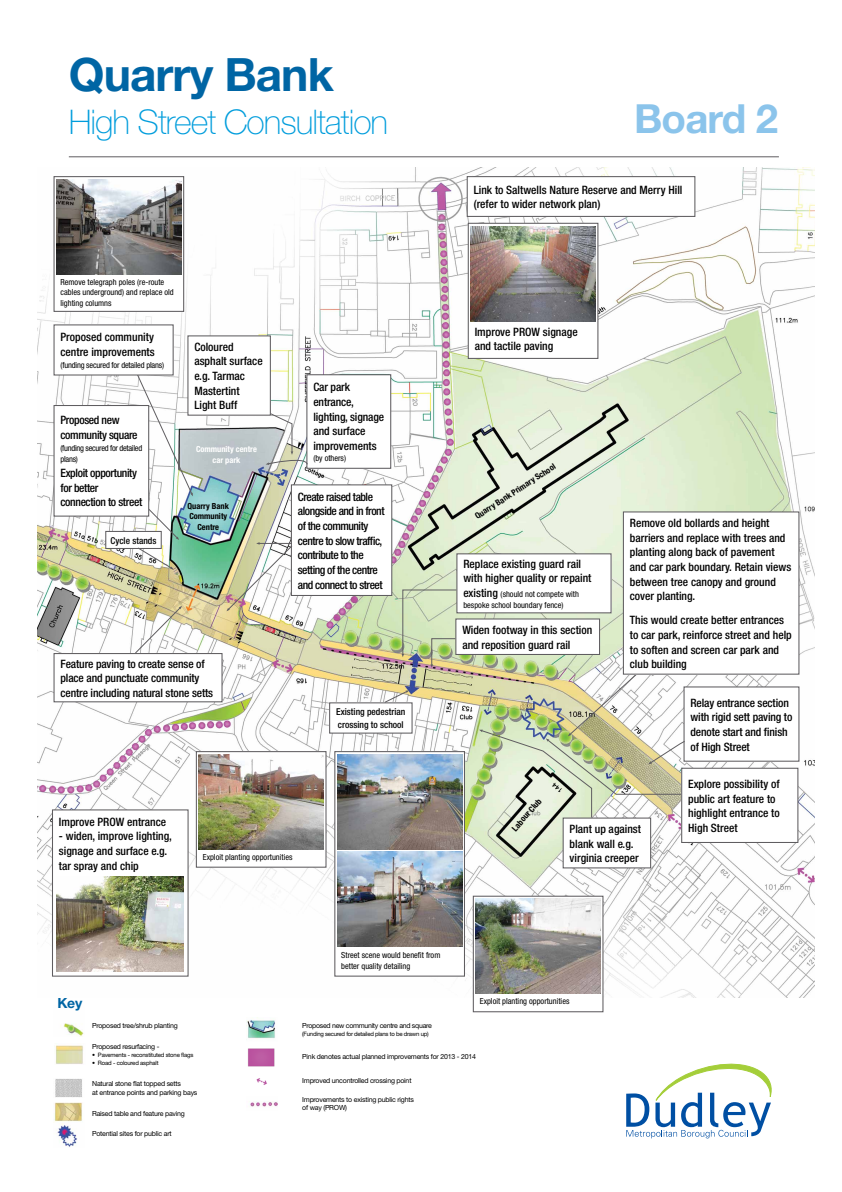
<style>
.page{position:relative;width:842px;height:1192px;background:#fff}
.page>*{position:absolute;margin:0;border:0;box-sizing:border-box;transform-origin:0 0}
.t1{font:700 46px "Helvetica Neue";letter-spacing:-.02em;color:#0065a4}
.t2{font:700 40.2px "Helvetica Neue";letter-spacing:-.02em;color:#8bc4eb}
.t3{font:100 34px "Helvetica Neue";letter-spacing:-.03em;color:#009ddc}
.t4{font:700 14px "Helvetica Neue";color:#0065a4}
.t5{font:500 condensed 11.5px/14.7px "Helvetica Neue";color:#000}
.t6{font:500 condensed 11.5px/14.7px "Helvetica Neue";letter-spacing:-.04em;color:#000}
.t7{font:500 condensed 11.5px/14.7px "Helvetica Neue";letter-spacing:-.03em;color:#000}
.t8{font:500 condensed 9.45px/13.6px "Helvetica Neue";color:#000}
.t9{font:condensed 8.4px/10.5px "Helvetica Neue";color:#000}
.t10{font:700 condensed 8.4px/10.5px "Helvetica Neue";color:#000;text-align:center}
.t11{font:condensed 8.4px "Helvetica Neue";letter-spacing:-.02em;color:#000}
.t12{font:condensed 8.4px/11.5px "Helvetica Neue";letter-spacing:-.03em;color:#000}
.t13{font:700 condensed 8.4px/10.5px "Helvetica Neue";color:#fff;text-align:center}
.t14{font:7px/8.4px "Helvetica Neue";letter-spacing:-.03em;color:#000}
.t15{font:6px "Helvetica Neue";letter-spacing:-.03em;color:#000}
.s1{font-weight:500;font-size:11.5px}
</style>
<div class="page">
<hr style="left:69px;top:157px;width:710px;height:1px;background:#5f5d60">
<svg style="left:626px;top:1063px;width:146px;height:75px"></svg>
<img style="left:38px;top:168px;width:777px;height:830px">
<div style="left:106px;top:531px;width:55px;height:17px;background:#fff"></div>
<div style="left:105px;top:531px;width:57px;height:18px;border:1px solid #5f5d60"></div>
<div style="left:307px;top:375px;width:84px;height:93px;background:#fff"></div>
<div style="left:306px;top:374px;width:85px;height:95px;border:1px solid #5f5d60"></div>
<div style="left:291px;top:485px;width:101px;height:110px;background:#fff"></div>
<div style="left:291px;top:484px;width:101px;height:112px;border:1px solid #5f5d60"></div>
<div style="left:330px;top:703px;width:82px;height:30px;background:#fff"></div>
<div style="left:329px;top:702px;width:84px;height:32px;border:1px solid #5f5d60"></div>
<div style="left:456px;top:619px;width:143px;height:35px;background:#fff"></div>
<div style="left:455px;top:618px;width:145px;height:37px;border:1px solid #5f5d60"></div>
<div style="left:457px;top:554px;width:154px;height:59px;background:#fff"></div>
<div style="left:456px;top:553px;width:156px;height:60px;border:1px solid #5f5d60"></div>
<div style="left:684px;top:687px;width:115px;height:74px;background:#fff"></div>
<div style="left:683px;top:686px;width:116px;height:76px;border:1px solid #5f5d60"></div>
<div style="left:563px;top:818px;width:88px;height:50px;background:#fff"></div>
<div style="left:563px;top:818px;width:88px;height:50px;border:1px solid #5f5d60"></div>
<div style="left:467px;top:177px;width:228px;height:39px;background:#fff"></div>
<div style="left:467px;top:176px;width:228px;height:41px;border:1px solid #5f5d60"></div>
<div style="left:52px;top:810px;width:136px;height:166px;background:#fff"></div>
<div style="left:52px;top:809px;width:137px;height:168px;border:1px solid #5f5d60"></div>
<img style="left:57px;top:877px;width:127px;height:95px">
<div style="left:54px;top:177px;width:130px;height:134px;background:#fff"></div>
<div style="left:54px;top:176px;width:130px;height:136px;border:1px solid #5f5d60"></div>
<img style="left:56px;top:179px;width:125px;height:95px">
<div style="left:473px;top:896px;width:130px;height:116px;background:#fff"></div>
<div style="left:473px;top:896px;width:130px;height:116px;border:1px solid #5f5d60"></div>
<img style="left:476px;top:899px;width:124px;height:95px">
<div style="left:335px;top:752px;width:129px;height:224px;background:#fff"></div>
<div style="left:334px;top:751px;width:131px;height:226px;border:1px solid #5f5d60"></div>
<img style="left:337px;top:754px;width:125px;height:95px">
<img style="left:337px;top:851px;width:125px;height:95px">
<div style="left:468px;top:223px;width:130px;height:135px;background:#fff"></div>
<div style="left:468px;top:223px;width:130px;height:136px;border:1px solid #5f5d60"></div>
<img style="left:471px;top:226px;width:125px;height:96px">
<div style="left:196px;top:752px;width:130px;height:115px;background:#fff"></div>
<div style="left:196px;top:751px;width:130px;height:117px;border:1px solid #5f5d60"></div>
<img style="left:199px;top:754px;width:125px;height:95px">
<div style="left:54px;top:654px;width:168px;height:48px;background:#fff"></div>
<div style="left:54px;top:653px;width:169px;height:49px;border:1px solid #5f5d60"></div>
<svg style="left:137px;top:547px;width:37px;height:22px"></svg>
<img style="left:226px;top:542px;width:67px;height:69px">
<svg style="left:252px;top:405px;width:56px;height:60px"></svg>
<svg style="left:132px;top:365px;width:61px;height:175px"></svg>
<svg style="left:384px;top:690px;width:25px;height:13px"></svg>
<svg style="left:135px;top:606px;width:47px;height:48px"></svg>
<img style="left:479px;top:657px;width:221px;height:161px">
<svg style="left:401px;top:589px;width:56px;height:79px;background:#c5d2ac"></svg>
<div style="left:188px;top:336px;width:82px;height:79px;background:#fff"></div>
<div style="left:187px;top:335px;width:84px;height:81px;border:1px solid #5f5d60"></div>
<div style="left:682px;top:768px;width:116px;height:74px;background:#fff"></div>
<div style="left:681px;top:768px;width:117px;height:75px;border:1px solid #5f5d60"></div>
<div style="left:623px;top:512px;width:176px;height:162px;background:#fff"></div>
<div style="left:623px;top:511px;width:176px;height:164px;border:1px solid #5f5d60"></div>
<div style="left:54px;top:325px;width:119px;height:50px;background:#fff"></div>
<div style="left:54px;top:406px;width:95px;height:110px;background:#fff"></div>
<div style="left:54px;top:405px;width:95px;height:112px;border:1px solid #5f5d60"></div>
<img style="left:60px;top:1023px;width:24px;height:14px">
<img style="left:54px;top:1045px;width:29px;height:19px">
<img style="left:55px;top:1079px;width:27px;height:18px">
<img style="left:54px;top:1102px;width:29px;height:45px">
<img style="left:247px;top:1020px;width:28px;height:19px">
<img style="left:247px;top:1048px;width:28px;height:19px">
<img style="left:256px;top:1078px;width:11px;height:7px">
<img style="left:250px;top:1101px;width:27px;height:6px">
<h1 class="t1" style="left:69px;top:46px;width:267px">Quarry Bank</h1>
<h3 class="t3" style="left:69px;top:103px;width:321px">High Street Consultation</h3>
<p class="t9" style="left:61px;top:276px;width:115px">Remove telegraph poles (re-route cables underground) and replace old lighting columns</p>
<p class="t5" style="left:61px;top:330px;width:96px">Proposed community centre improvements</p>
<p class="t11" style="left:61px;top:360px;width:105px">(funding secured for detailed plans)</p>
<p class="t7" style="left:61px;top:413px;width:79px">Proposed new community square</p>
<p class="t12" style="left:61px;top:442px;width:83px">(funding secured for detailed plans)</p>
<p class="t7" style="left:61px;top:465px;width:83px">Exploit opportunity for better connection to street</p>
<p class="t8" style="left:111px;top:533px;width:47px">Cycle stands</p>
<p class="t5" style="left:194px;top:339px;width:70px">Coloured asphalt surface e.g. Tarmac<br>Mastertint<br>Light Buff</p>
<p class="t13" style="left:196px;top:444px;width:62px">Community centre car park</p>
<p class="t10" style="left:188px;top:500px;width:43px">Quarry Bank<br>Community<br>Centre</p>
<p class="t5" style="left:61px;top:656px;width:154px">Feature paving to create sense of place and punctuate community centre including natural stone setts</p>
<p class="t5" style="left:313px;top:380px;width:72px">Car park entrance, lighting, signage and surface improvements</p>
<p class="t9" style="left:313px;top:452px;width:34px">(by others)</p>
<p class="t6" style="left:298px;top:489px;width:88px">Create raised table alongside and in front of the community centre to slow traffic, contribute to the setting of the centre and connect to street</p>
<p class="t8" style="left:336px;top:705px;width:71px">Existing pedestrian crossing to school</p>
<p class="t5" style="left:59px;top:814px;width:109px">Improve PROW entrance</p>
<p class="t5" style="left:59px;top:829px;width:114px">- widen, improve lighting, signage and surface e.g. tar spray and chip</p>
<p class="t9" style="left:203px;top:851px;width:91px">Exploit planting opportunities</p>
<h2 class="t2" style="left:634px;top:94px;width:146px">Board 2</h2>
<p class="t5" style="left:474px;top:182px;width:210px">Link to Saltwells Nature Reserve and Merry Hill (refer to wider network plan)</p>
<p class="t5" style="left:475px;top:324px;width:104px">Improve PROW signage and tactile paving</p>
<p class="t10" style="left:473px;top:512px;width:96px;rotate:-33deg">Quarry Bank Primary School</p>
<p class="t5" style="left:463px;top:556px;width:130px">Replace existing guard rail with higher quality or repaint</p>
<p class="t9" style="left:463px;top:589px;width:117px;line-height:11px"><span class="s1">existing</span> (should not compete with bespoke school boundary fence)</p>
<p class="t5" style="left:462px;top:622px;width:131px">Widen footway in this section and reposition guard rail</p>
<p class="t5" style="left:630px;top:515px;width:163px">Remove old bollards and height barriers and replace with trees and planting along back of pavement and car park boundary. Retain views between tree canopy and ground cover planting.</p>
<p class="t5" style="left:630px;top:613px;width:163px">This would create better entrances to car park, reinforce street and help to soften and screen car park and club building</p>
<p class="t5" style="left:690px;top:695px;width:103px">Relay entrance section with rigid sett paving to denote start and finish of High Street</p>
<p class="t10" style="left:509px;top:826px;width:42px;rotate:-49deg">Labour Club</p>
<p class="t5" style="left:570px;top:821px;width:73px">Plant up against blank wall e.g. virginia creeper</p>
<p class="t5" style="left:688px;top:776px;width:93px">Explore possibility of public art feature to highlight entrance to<br>High Street</p>
<p class="t4" style="left:57px;top:994px;width:26px">Key</p>
<p class="t9" style="left:341px;top:950px;width:101px">Street scene would benefit from better quality detailing</p>
<p class="t9" style="left:480px;top:996px;width:91px">Exploit planting opportunities</p>
<p class="t14" style="left:92px;top:1022px;width:87px">Proposed tree/shrub planting</p>
<p class="t14" style="left:92px;top:1042px;width:69px">Proposed resurfacing -</p>
<p class="t15" style="left:92px;top:1051px;width:103px">• Pavements - reconstituted stone flags</p>
<p class="t15" style="left:92px;top:1060px;width:68px">• Road - coloured asphalt</p>
<p class="t14" style="left:92px;top:1079px;width:107px">Natural stone flat topped setts<br>at entrance points and parking bays</p>
<p class="t14" style="left:92px;top:1109px;width:94px">Raised table and feature paving</p>
<p class="t14" style="left:92px;top:1130px;width:81px">Potential sites for public art</p>
<p class="t14" style="left:302px;top:1021px;width:131px">Proposed new community centre and square</p>
<p class="t15" style="left:302px;top:1031px;width:128px">(Funding secured for detailed plans to be drawn up)</p>
<p class="t14" style="left:302px;top:1053px;width:175px">Pink denotes actual planned improvements for 2013 - 2014</p>
<p class="t14" style="left:302px;top:1076px;width:111px">Improved uncontrolled crossing point</p>
<p class="t14" style="left:302px;top:1095px;width:113px">Improvements to existing public rights of way (PROW)</p>
</div>
